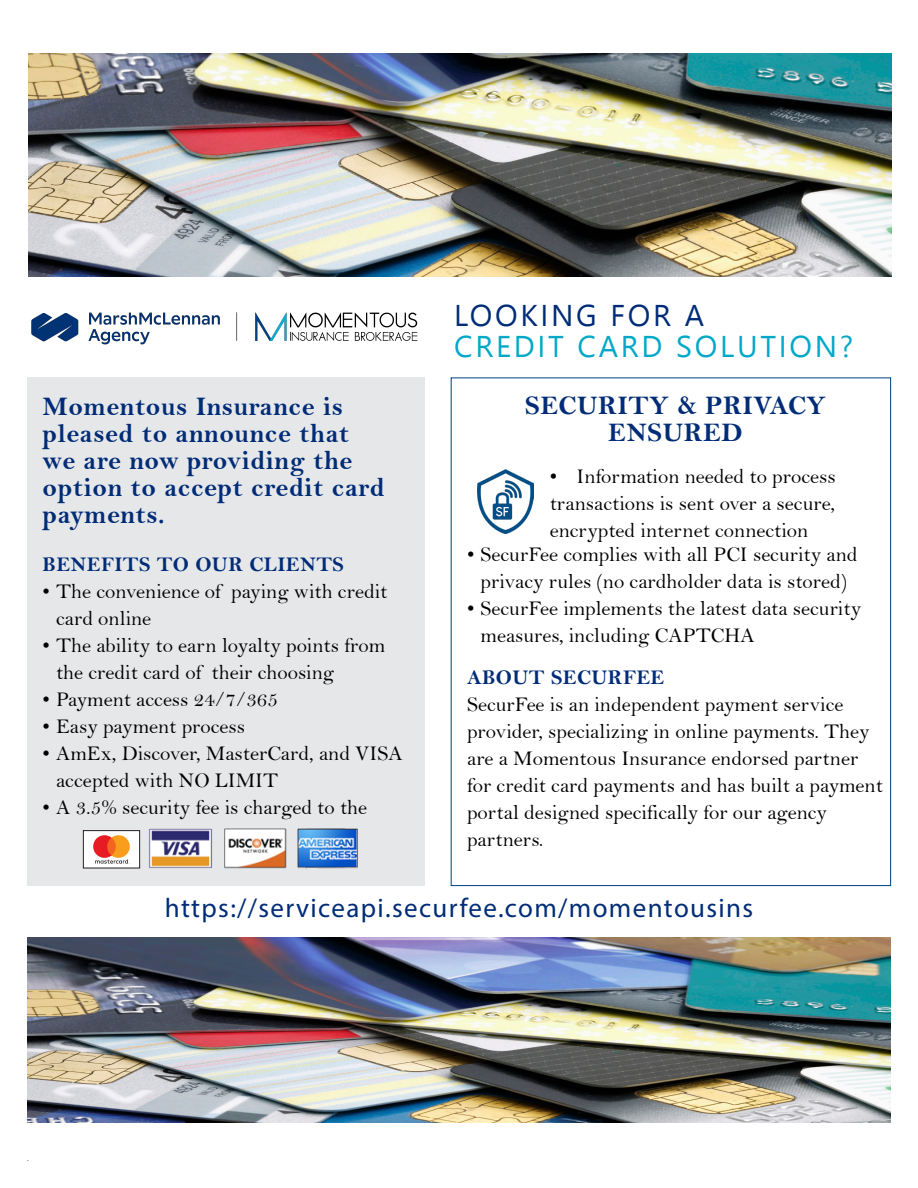
<style>
.page{position:relative;width:918px;height:1188px;background:#fff}
.page>*{position:absolute;margin:0;border:0;box-sizing:border-box;transform-origin:0 0}
.Subhead_Copy{font:30px/31.3px "Leelawadee UI";letter-spacing:.09em;color:#00a8c8}
.Body_Subhead__3{font:27px/27px "Bell MT Bold";letter-spacing:.02em;color:#002c77}
.t1{font:27px "Myriad Pro";letter-spacing:.05em;color:#002c77}
.Body_Subhead__3-2{font:21px/27px "Bell";color:#000}
.Body_Subhead__3-3{font:21px "Bell MT Bold";letter-spacing:.02em;color:#002c77}
.t2{font:300 condensed 10.5px "Agenda";color:#231f20}
.s1{color:#002c77}
</style>
<div class="page">
<img style="left:28px;top:54px;width:864px;height:223px">
<div style="left:27px;top:378px;width:397px;height:508px;background:#e6e7e9"></div>
<img style="left:478px;top:469px;width:56px;height:64px">
<img style="left:149px;top:828px;width:209px;height:42px">
<div style="left:83px;top:831px;width:57px;height:37px;background:#fff"></div>
<div style="left:83px;top:830px;width:57px;height:38px;border:1px solid #231f20"></div>
<svg style="left:93px;top:835px;width:37px;height:29px"></svg>
<img style="left:28px;top:937px;width:863px;height:186px">
<img style="left:31px;top:312px;width:387px;height:33px">
<p class="Body_Subhead__3" style="left:43px;top:393px;width:343px">Momentous Insurance is pleased to announce that we are now providing the option to accept credit card payments.</p>
<p class="Body_Subhead__3-3" style="left:43px;top:552px;width:303px">BENEFITS TO OUR CLIENTS</p>
<p class="Body_Subhead__3-2" style="left:56px;top:577px;width:333px;text-indent:-14px">• The convenience of paying with credit card online</p>
<p class="Body_Subhead__3-2" style="left:56px;top:631px;width:331px;text-indent:-14px">• The ability to earn loyalty points from the credit card of their choosing</p>
<p class="Body_Subhead__3-2" style="left:43px;top:685px;width:237px">• Payment access 24/7/365</p>
<p class="Body_Subhead__3-2" style="left:43px;top:712px;width:204px">• Easy payment process</p>
<p class="Body_Subhead__3-2" style="left:56px;top:739px;width:348px;text-indent:-14px">• AmEx, Discover, MasterCard, and VISA accepted with NO LIMIT</p>
<p class="Body_Subhead__3-2" style="left:43px;top:793px;width:326px">• A 3.5% security fee is charged to the</p>
<p class="Subhead_Copy" style="left:454px;top:298px;width:401px"><span class="s1">LOOKING FOR A<br></span>CREDIT CARD SOLUTION?</p>
<p class="Body_Subhead__3" style="left:525px;top:392px;width:302px;text-align:center">SECURITY &amp; PRIVACY<br>ENSURED</p>
<p class="Body_Subhead__3-2" style="left:550px;top:463px;width:288px;text-align:justify">• Information needed to process transactions is sent over a secure, encrypted internet connection</p>
<p class="Body_Subhead__3-2" style="left:467px;top:540px;width:392px;text-align:center">• SecurFee complies with all PCI security and privacy rules (no cardholder data is stored)</p>
<p class="Body_Subhead__3-2" style="left:481px;top:594px;width:382px;text-indent:-14px">• SecurFee implements the latest data security measures, including CAPTCHA</p>
<p class="Body_Subhead__3-3" style="left:467px;top:665px;width:199px">ABOUT SECURFEE</p>
<p class="Body_Subhead__3-2" style="left:467px;top:690px;width:417px">SecurFee is an independent payment service provider, specializing in online payments. They are a Momentous Insurance endorsed partner for credit card payments and has built a payment portal designed specifically for our agency partners.</p>
<p class="t1" style="left:165px;top:892px;width:590px">https://serviceapi.securfee.com/momentousins</p>
<p class="t2" style="left:27px;top:1152px;width:3px">.</p>
</div>
